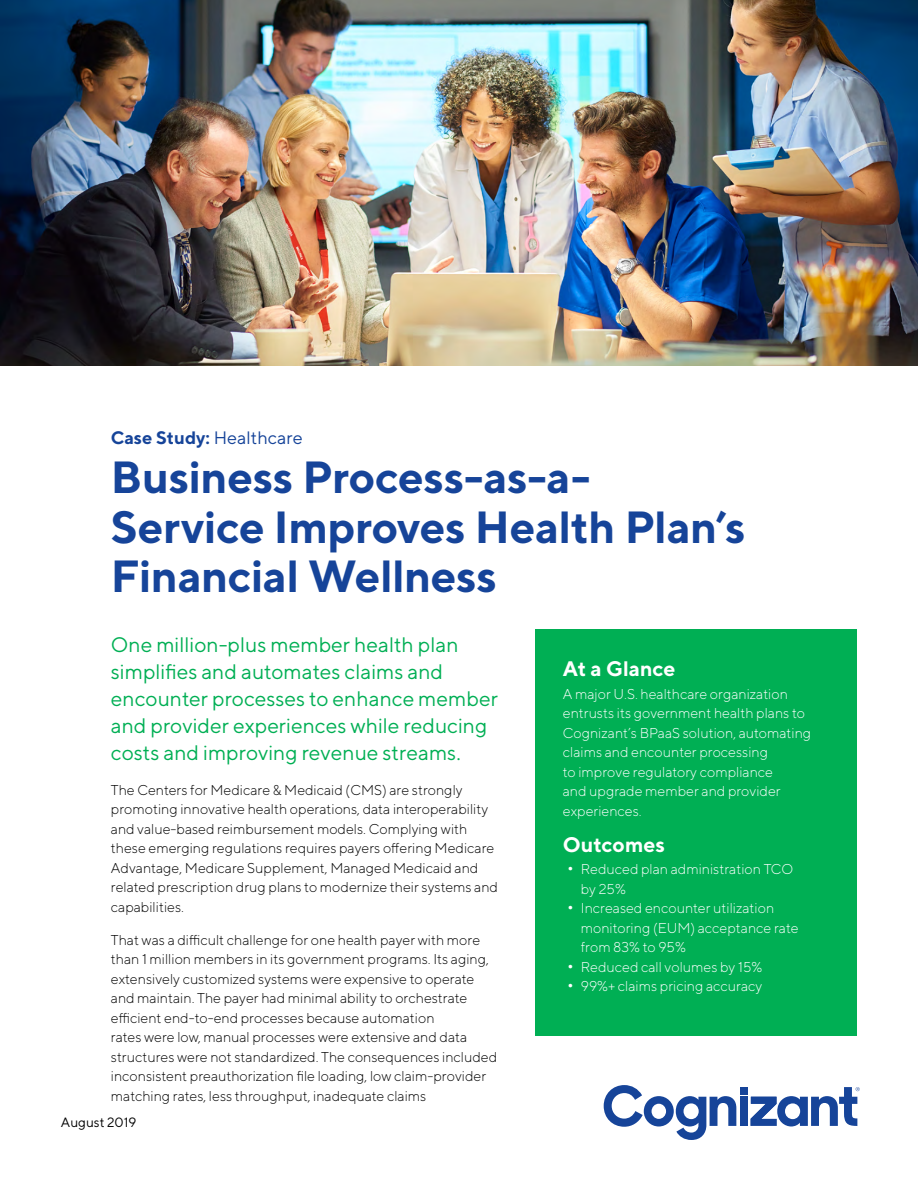
<style>
.page{position:relative;width:918px;height:1188px;background:#fff}
.page>*{position:absolute;margin:0;border:0;box-sizing:border-box;transform-origin:0 0}
.t1{font:700 45px/49.5px "TT Norms";letter-spacing:-.01em;color:#164499}
.t2{font:21px/27px "TT Norms";color:#00af54}
.t3{font:700 21px "TT Norms";color:#fff}
.t4{font:700 18px "TT Norms";color:#164499}
.t5{font:300 14.25px/19.5px "TT Norms";color:#000}
.t6{font:300 14.25px/19.5px "TT Norms";color:#fff}
.t7{font:13.5px "TT Norms";color:#000}
.s1{font-weight:400}
.s2{font-weight:700}
</style>
<div class="page">
<img style="left:0;top:0;width:918px;height:366px">
<div style="left:536px;top:629px;width:321px;height:407px;background:#00af54"></div>
<div style="left:740px;top:1087px;width:8px;height:7px;background:#164499"></div>
<div style="left:740px;top:1097px;width:8px;height:29px;background:#164499"></div>
<svg style="left:604px;top:1085px;width:132px;height:55px"></svg>
<svg style="left:751px;top:1087px;width:109px;height:40px"></svg>
<p class="t4" style="left:111px;top:426px;width:193px">Case Study: <span class="s1">Healthcare</span></p>
<h1 class="t1" style="left:111px;top:452px;width:636px">Business Process-as-a-<br>Service Improves Health Plan’s<br>Financial Wellness</h1>
<h2 class="t2" style="left:111px;top:631px;width:389px">One million-plus member health plan simplifies and automates claims and encounter processes to enhance member and provider experiences while reducing costs and improving revenue streams.</h2>
<p class="t5" style="left:111px;top:780px;width:389px">The Centers for Medicare &amp; Medicaid (CMS) are strongly promoting innovative health operations, data interoperability and value-based reimbursement models. Complying with these emerging regulations requires payers offering Medicare Advantage, Medicare Supplement, Managed Medicaid and related prescription drug plans to modernize their systems and capabilities.</p>
<p class="t5" style="left:111px;top:930px;width:388px">That was a difficult challenge for one health payer with more than 1 million members in its government programs. Its aging, extensively customized systems were expensive to operate and maintain. The payer had minimal ability to orchestrate efficient end-to-end processes because automation<br>rates were low, manual processes were extensive and data structures were not standardized. The consequences included inconsistent preauthorization file loading, low claim-provider matching rates, less throughput, inadequate claims</p>
<p class="t7" style="left:61px;top:1114px;width:77px">August 2019</p>
<h2 class="t3" style="left:563px;top:656px;width:114px">At a Glance</h2>
<p class="t6" style="left:563px;top:684px;width:250px">A major U.S. healthcare organization entrusts its government health plans to Cognizant’s BPaaS solution, automating claims and encounter processing<br>to improve regulatory compliance<br>and upgrade member and provider experiences.</p>
<h2 class="t3" style="left:563px;top:831px;width:104px">Outcomes</h2>
<p class="t6" style="left:581px;top:859px;width:214px;text-indent:-13px"><span class="s2">•</span> Reduced plan administration TCO by 25%</p>
<p class="t6" style="left:581px;top:898px;width:219px;text-indent:-13px"><span class="s2">•</span> Increased encounter utilization monitoring (EUM) acceptance rate from 83% to 95%</p>
<p class="t6" style="left:567px;top:957px;width:196px"><span class="s2">•</span> Reduced call volumes by 15%</p>
<p class="t6" style="left:567px;top:976px;width:196px"><span class="s2">•</span> 99%+ claims pricing accuracy</p>
</div>
